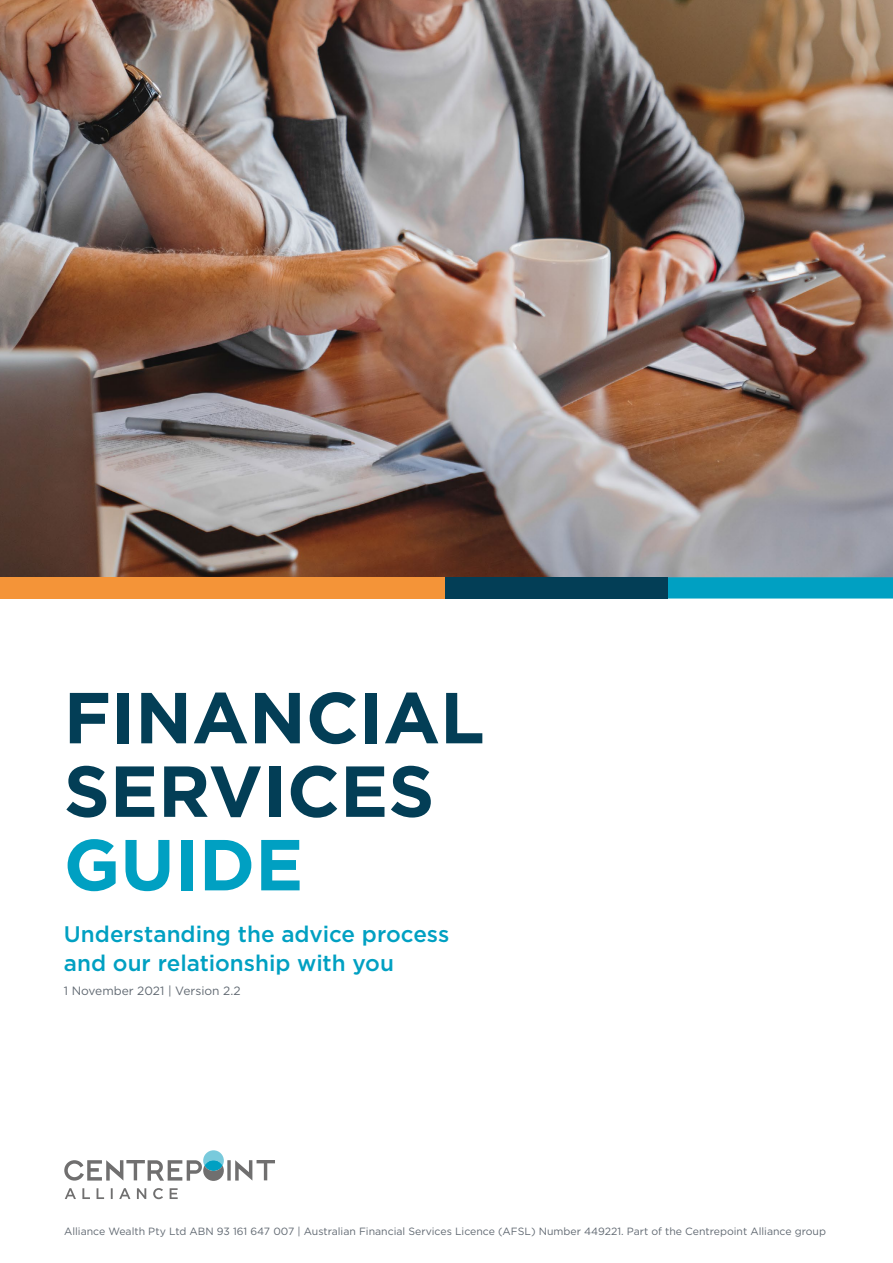
<style>
.page{position:relative;width:893px;height:1263px;background:#fff}
.page>*{position:absolute;margin:0;border:0;box-sizing:border-box;transform-origin:0 0}
.t1{font:700 72px/73.5px "Gotham";color:#033e56}
.t2{font:700 72px "Gotham";color:#00a0c2}
.t3{font:500 22.5px/28.5px "Gotham";color:#00a0c2}
.t4{font:12px "Gotham";color:#616972}
.t5{font:10.5px "Gotham";color:#616972}
</style>
<div class="page">
<img style="left:0;top:0;width:893px;height:577px">
<svg style="left:64px;top:1150px;width:211px;height:31px"></svg>
<svg style="left:65px;top:1188px;width:113px;height:11px"></svg>
<div style="left:668px;top:577px;width:225px;height:21px;background:#00a0c2"></div>
<div style="left:251px;top:577px;width:417px;height:21px;background:#033e56"></div>
<div style="left:0;top:577px;width:445px;height:21px;background:#f49438"></div>
<h1 class="t1" style="left:64px;top:679px;width:422px">FINANCIAL<br>SERVICES</h1>
<h1 class="t2" style="left:64px;top:823px;width:241px">GUIDE</h1>
<h2 class="t3" style="left:64px;top:919px;width:387px">Understanding the advice process and our relationship with you</h2>
<p class="t4" style="left:64px;top:983px;width:178px">1 November 2021 | Version 2.2</p>
<p class="t5" style="left:64px;top:1225px;width:763px">Alliance Wealth Pty Ltd ABN 93 161 647 007 | Australian Financial Services Licence (AFSL) Number 449221. Part of the Centrepoint Alliance group</p>
</div>
